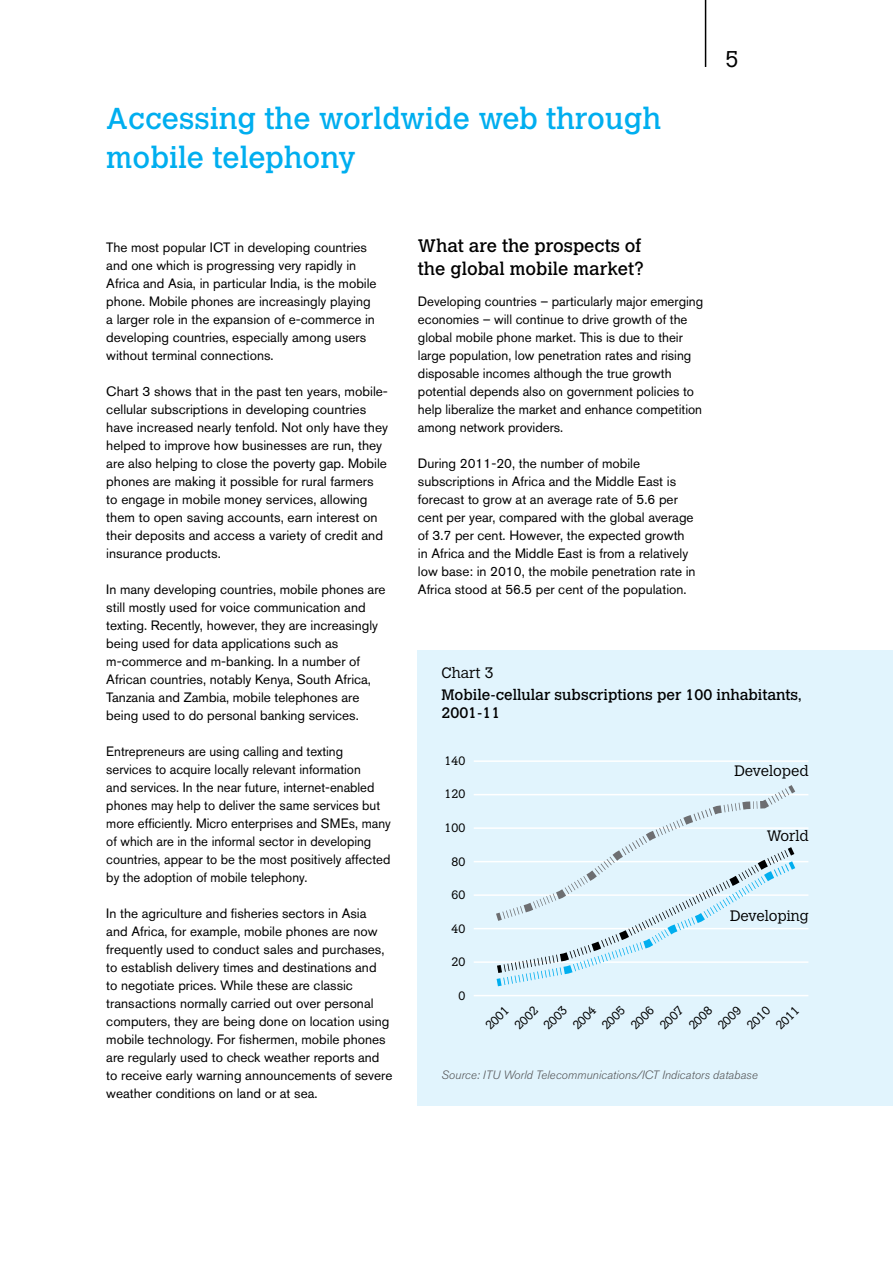
<style>
.page{position:relative;width:893px;height:1263px;background:#fff}
.page>*{position:absolute;margin:0;border:0;box-sizing:border-box;transform-origin:0 0}
.t1{font:30px/39px "Calvert MT Std";color:#00aeef}
.t2{font:300 22.5px "Calvert MT Std";color:#000}
.t3{font:18px/22.5px "Calvert MT Std";color:#000}
.t4{font:15px/18px "Calvert MT Std";color:#000}
.t5{font:300 15px "Calvert MT Std";color:#000}
.t6{font:13.5px/18px "Akzidenz Grotesk BE";color:#000}
.t7{font:300 12px "Calvert MT Std";color:#000}
.t8{font:italic 300 12px "Akzidenz Grotesk BE";color:#58595b}
</style>
<div class="page">
<hr style="left:705px;top:0;width:1px;height:67px;background:#000">
<div style="left:418px;top:651px;width:475px;height:455px;background:#e1f4fd"></div>
<hr style="left:474px;top:760px;width:334px;height:2px;background:#fff">
<hr style="left:474px;top:794px;width:334px;height:1px;background:#fff">
<hr style="left:474px;top:827px;width:334px;height:2px;background:#fff">
<hr style="left:474px;top:894px;width:334px;height:2px;background:#fff">
<hr style="left:474px;top:961px;width:334px;height:2px;background:#fff">
<hr style="left:474px;top:995px;width:334px;height:1px;background:#fff">
<hr style="left:474px;top:861px;width:334px;height:1px;background:#fff">
<hr style="left:474px;top:928px;width:334px;height:1px;background:#fff">
<svg style="left:489px;top:785px;width:315px;height:202px"></svg>
<h1 class="t1" style="left:106px;top:99px;width:556px">Accessing the worldwide web through mobile telephony</h1>
<h2 class="t2" style="left:725px;top:46px;width:14px">5</h2>
<p class="t6" style="left:106px;top:238px;width:272px">The most popular ICT in developing countries and one which is progressing very rapidly in Africa and Asia, in particular India, is the mobile phone. Mobile phones are increasingly playing a larger role in the expansion of e-commerce in developing countries, especially among users without terminal connections.</p>
<p class="t6" style="left:106px;top:382px;width:283px">Chart 3 shows that in the past ten years, mobile&shy;cellular subscriptions in developing countries have increased nearly tenfold. Not only have they helped to improve how businesses are run, they are also helping to close the poverty gap. Mobile phones are making it possible for rural farmers to engage in mobile money services, allowing them to open saving accounts, earn interest on their deposits and access a variety of credit and insurance products.</p>
<p class="t6" style="left:106px;top:580px;width:281px">In many developing countries, mobile phones are still mostly used for voice communication and texting. Recently, however, they are increasingly being used for data applications such as m-commerce and m-banking. In a number of African countries, notably Kenya, South Africa, Tanzania and Zambia, mobile telephones are being used to do personal banking services.</p>
<p class="t6" style="left:106px;top:742px;width:286px">Entrepreneurs are using calling and texting services to acquire locally relevant information<br>and services. In the near future, internet-enabled phones may help to deliver the same services but more efficiently. Micro enterprises and SMEs, many of which are in the informal sector in developing countries, appear to be the most positively affected by the adoption of mobile telephony.</p>
<p class="t6" style="left:106px;top:904px;width:288px">In the agriculture and fisheries sectors in Asia<br>and Africa, for example, mobile phones are now frequently used to conduct sales and purchases, to establish delivery times and destinations and<br>to negotiate prices. While these are classic transactions normally carried out over personal computers, they are being done on location using mobile technology. For fishermen, mobile phones are regularly used to check weather reports and to receive early warning announcements of severe weather conditions on land or at sea.</p>
<h3 class="t3" style="left:418px;top:235px;width:227px">What are the prospects of the global mobile market?</h3>
<p class="t6" style="left:418px;top:292px;width:287px">Developing countries – particularly major emerging economies – will continue to drive growth of the global mobile phone market. This is due to their large population, low penetration rates and rising disposable incomes although the true growth potential depends also on government policies to help liberalize the market and enhance competition among network providers.</p>
<p class="t6" style="left:418px;top:454px;width:279px">During 2011-20, the number of mobile subscriptions in Africa and the Middle East is forecast to grow at an average rate of 5.6 per cent per year, compared with the global average of 3.7 per cent. However, the expected growth in Africa and the Middle East is from a relatively low base: in 2010, the mobile penetration rate in Africa stood at 56.5 per cent of the population.</p>
<p class="t5" style="left:441px;top:664px;width:53px">Chart 3</p>
<p class="t4" style="left:441px;top:686px;width:362px">Mobile-cellular subscriptions per 100 inhabitants,<br>2001-11</p>
<p class="t7" style="left:445px;top:754px;width:22px">140</p>
<p class="t7" style="left:445px;top:787px;width:22px">120</p>
<p class="t7" style="left:445px;top:821px;width:22px">100</p>
<p class="t7" style="left:451px;top:854px;width:15px">80</p>
<p class="t7" style="left:451px;top:888px;width:15px">60</p>
<p class="t7" style="left:451px;top:921px;width:15px">40</p>
<p class="t7" style="left:451px;top:955px;width:15px">20</p>
<p class="t7" style="left:458px;top:988px;width:8px">0</p>
<p class="t5" style="left:734px;top:762px;width:76px">Developed</p>
<p class="t5" style="left:767px;top:827px;width:43px">World</p>
<p class="t5" style="left:730px;top:907px;width:80px">Developing</p>
<p class="t7" style="left:483px;top:1023px;width:29px;rotate:-45deg">2001</p>
<p class="t7" style="left:512px;top:1023px;width:29px;rotate:-45deg">2002</p>
<p class="t7" style="left:541px;top:1023px;width:29px;rotate:-45deg">2003</p>
<p class="t7" style="left:570px;top:1023px;width:29px;rotate:-45deg">2004</p>
<p class="t7" style="left:599px;top:1023px;width:29px;rotate:-45deg">2005</p>
<p class="t7" style="left:628px;top:1023px;width:29px;rotate:-45deg">2006</p>
<p class="t7" style="left:657px;top:1023px;width:29px;rotate:-45deg">2007</p>
<p class="t7" style="left:686px;top:1023px;width:29px;rotate:-45deg">2008</p>
<p class="t7" style="left:715px;top:1023px;width:29px;rotate:-45deg">2009</p>
<p class="t7" style="left:744px;top:1023px;width:29px;rotate:-45deg">2010</p>
<p class="t7" style="left:773px;top:1023px;width:29px;rotate:-45deg">2011</p>
<p class="t8" style="left:441px;top:1068px;width:318px">Source: ITU World Telecommunications/ICT Indicators database</p>
</div>
